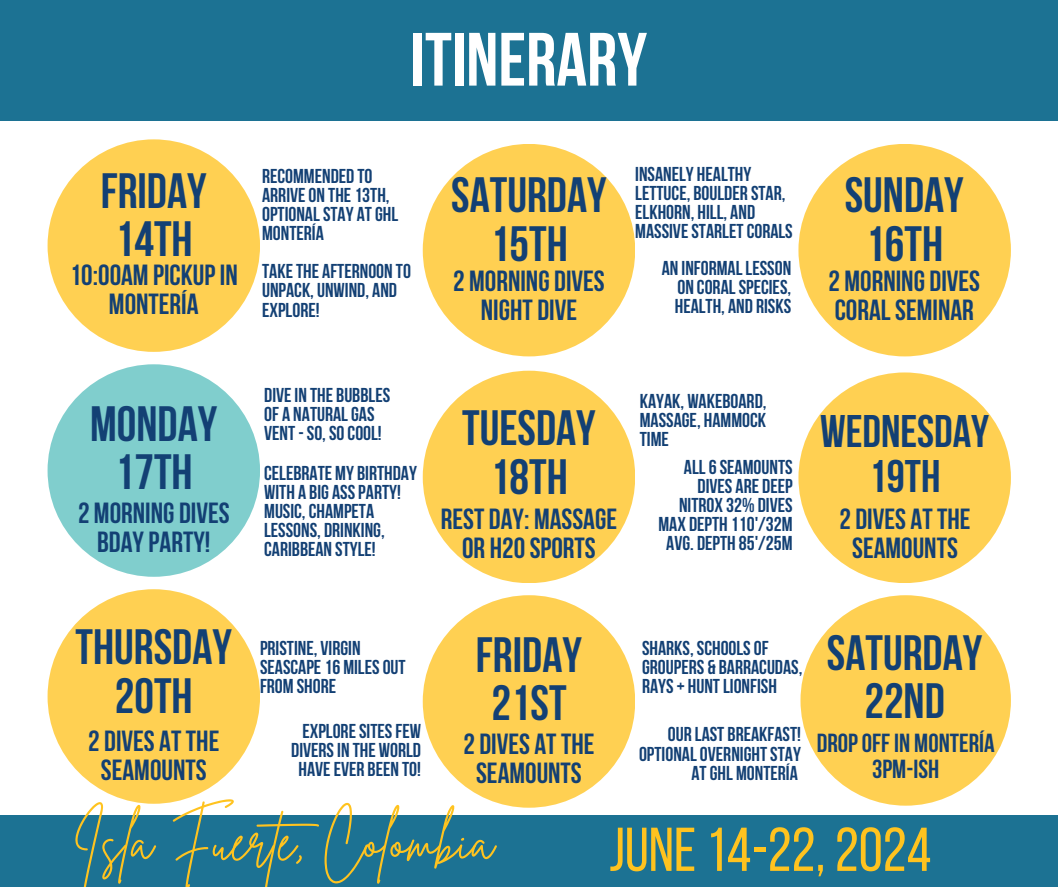
<style>
.page{position:relative;width:1058px;height:887px;background:#fff}
.page>*{position:absolute;margin:0;border:0;box-sizing:border-box;transform-origin:0 0}
.t1{font:700 75.3px "Bebas Neue";color:#fff}
.t2{font:61.65px "Bebas Neue";color:#ffc31f}
.t3{font:55.65px "Brittany Signature";color:#ffc31f}
.t4{font:700 49.35px/48.4px "Bebas Neue";color:#134074;text-align:center}
.t5{font:700 45.45px/45px "Bebas Neue";color:#134074;text-align:center}
.t6{font:700 28.95px/28.8px "Bebas Neue";color:#134074;text-align:center}
.t7{font:700 25.95px/25.8px "Bebas Neue";color:#134074;text-align:center}
.t8{font:700 19.95px/19.2px "Bebas Neue";color:#134074}
</style>
<div class="page">
<div style="left:0;top:0;width:1058px;height:120px;background:#1c7293"></div>
<div style="left:0;top:815px;width:1058px;height:71px;background:#1c7293"></div>
<div style="left:48px;top:139px;width:212px;height:213px;background:#ffd052;border-radius:50%"></div>
<div style="left:423px;top:144px;width:212px;height:212px;background:#ffd052;border-radius:50%"></div>
<div style="left:798px;top:144px;width:212px;height:212px;background:#ffd052;border-radius:50%"></div>
<div style="left:48px;top:364px;width:212px;height:212px;background:#80cecd;border-radius:50%"></div>
<div style="left:423px;top:370px;width:212px;height:213px;background:#ffd052;border-radius:50%"></div>
<div style="left:798px;top:372px;width:212px;height:211px;background:#ffd052;border-radius:50%"></div>
<div style="left:48px;top:589px;width:212px;height:214px;background:#ffd052;border-radius:50%"></div>
<div style="left:423px;top:595px;width:212px;height:212px;background:#ffd052;border-radius:50%"></div>
<div style="left:800px;top:595px;width:210px;height:210px;background:#ffd052;border-radius:50%"></div>
<p class="t1" style="left:411px;top:29px;width:238px">ITINERARY</p>
<p class="t4" style="left:101px;top:171px;width:108px;text-align:left">FRIDAY<br>14TH</p>
<p class="t6" style="left:70px;top:263px;width:169px">10:00AM PICKUPIN<br>MONTERÍA</p>
<p class="t8" style="left:262px;top:168px;width:138px">RECOMMENDED TO<br>ARRIVEON THE13TH,<br>OPTIONALSTAY ATGHL<br>MONTERÍA</p>
<p class="t8" style="left:262px;top:264px;width:150px">TAKETHE AFTERNOON TO<br>UNPACK, UNWIND, AND<br>EXPLORE!</p>
<p class="t4" style="left:451px;top:176px;width:157px">SATURDAY<br>15TH</p>
<p class="t6" style="left:453px;top:270px;width:153px">2 MORNING DIVES</p>
<p class="t6" style="left:481px;top:298px;width:98px">NIGHT DIVE</p>
<p class="t8" style="left:635px;top:166px;width:159px">INSANELY HEALTHY<br>LETTUCE, BOULDER STAR,<br>ELKHORN, HILL, AND<br>MASSIVESTARLETCORALS</p>
<p class="t8" style="left:674px;top:260px;width:118px;text-align:justify;text-indent:-13px">AN INFORMALLESSON ON CORALSPECIES, HEALTH, AND RISKS</p>
<p class="t4" style="left:90px;top:404px;width:129px">MONDAY<br>17TH</p>
<p class="t6" style="left:78px;top:501px;width:153px">2 MORNING DIVES</p>
<p class="t6" style="left:97px;top:530px;width:115px">BDAYPARTY!</p>
<p class="t8" style="left:264px;top:387px;width:127px">DIVEIN THE BUBBLES<br>OF A NATURALGAS<br>VENT-SO, SOCOOL!</p>
<p class="t8" style="left:639px;top:393px;width:128px;text-align:justify">KAYAK, WAKEBOARD, MASSAGE, HAMMOCK TIME</p>
<p class="t4" style="left:462px;top:408px;width:135px">TUESDAY<br>18TH</p>
<p class="t8" style="left:679px;top:459px;width:115px;text-align:right">ALL6SEAMOUNTS<br>DIVES ARE DEEP<br>NITROX 32%DIVES</p>
<p class="t8" style="left:658px;top:516px;width:136px">MAX DEPTH 110'/32M</p>
<p class="t8" style="left:666px;top:535px;width:128px">AVG. DEPTH 85'/25M</p>
<p class="t8" style="left:264px;top:465px;width:154px">CELEBRATE MY BIRTHDAY<br>WITH A BIG ASSPARTY!<br>MUSIC, CHAMPETA<br>LESSONS, DRINKING,<br>CARIBBEAN STYLE!</p>
<p class="t6" style="left:441px;top:508px;width:178px">REST DAY: MASSAGE<br>OR H20SPORTS</p>
<p class="t4" style="left:844px;top:176px;width:121px">SUNDAY<br>16TH</p>
<p class="t6" style="left:828px;top:270px;width:153px">2 MORNING DIVES</p>
<p class="t6" style="left:834px;top:298px;width:141px">CORALSEMINAR</p>
<p class="t5" style="left:820px;top:413px;width:171px">WEDNESDAY<br>19TH</p>
<p class="t6" style="left:839px;top:507px;width:133px">2 DIVES ATTHE<br>SEAMOUNTS</p>
<p class="t4" style="left:75px;top:627px;width:158px">THURSDAY<br>20TH</p>
<p class="t6" style="left:88px;top:729px;width:133px">2 DIVES ATTHE<br>SEAMOUNTS</p>
<p class="t4" style="left:476px;top:635px;width:108px">FRIDAY<br>21ST</p>
<p class="t8" style="left:260px;top:640px;width:147px">PRISTINE, VIRGIN<br>SEASCAPE16 MILESOUT<br>FROM SHORE</p>
<p class="t8" style="left:642px;top:640px;width:162px">SHARKS, SCHOOLSOF<br>GROUPERS &amp; BARRACUDAS,<br>RAYS+ HUNTLIONFISH</p>
<p class="t8" style="left:291px;top:723px;width:131px;text-align:center">EXPLORESITESFEW<br>DIVERSIN THE WORLD<br>HAVEEVER BEEN TO!</p>
<p class="t8" style="left:639px;top:726px;width:163px;text-align:right">OUR LAST BREAKFAST!<br>OPTIONALOVERNIGHTSTAY<br>ATGHL MONTERÍA</p>
<p class="t6" style="left:463px;top:732px;width:133px">2 DIVES ATTHE<br>SEAMOUNTS</p>
<p class="t4" style="left:827px;top:633px;width:157px">SATURDAY<br>22ND</p>
<p class="t7" style="left:816px;top:732px;width:179px">DROPOFFIN MONTERÍA<br>3PM-ISH</p>
<p class="t3" style="left:73px;top:804px;width:422px">Isla Fuerte, Colombia</p>
<p class="t2" style="left:609px;top:824px;width:324px">JUNE14-22, 2024</p>
</div>
